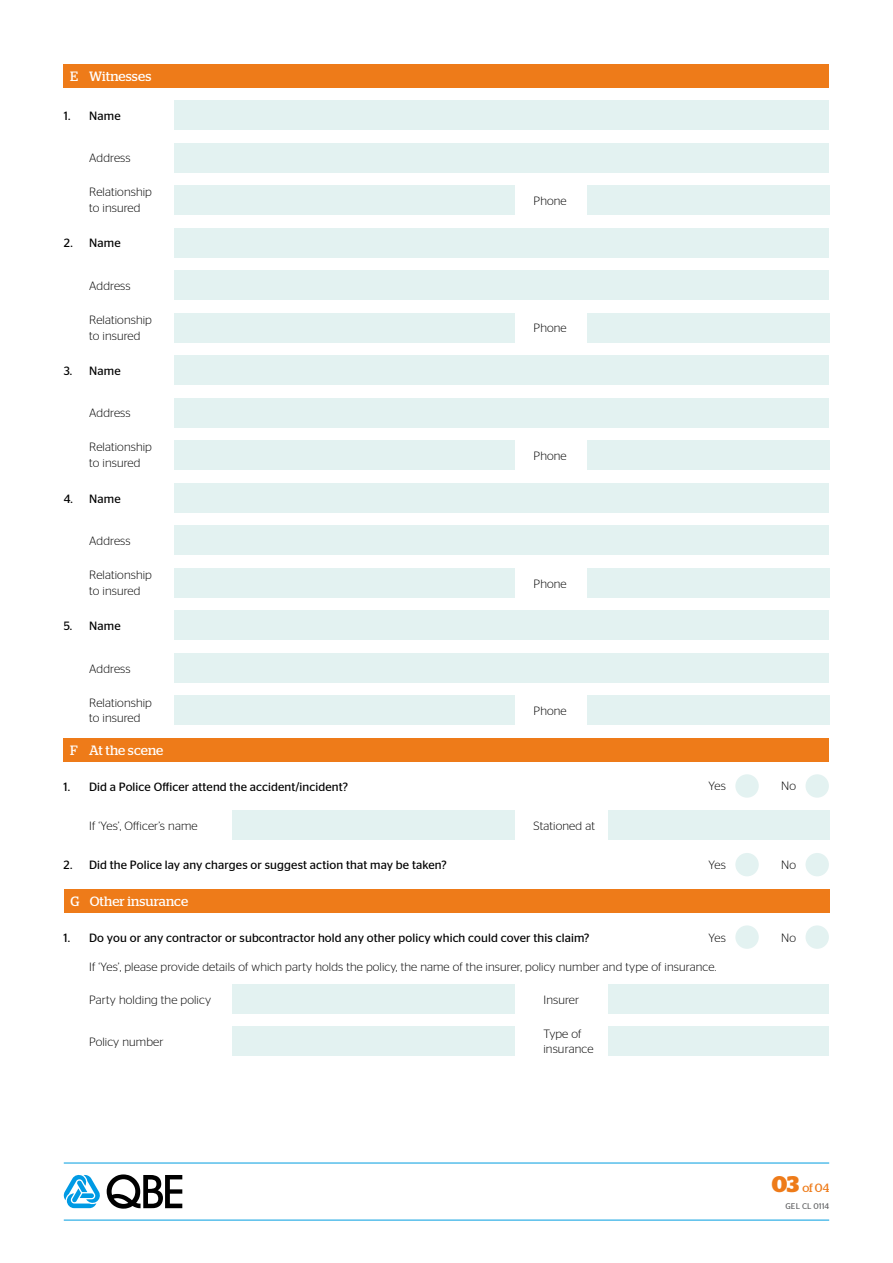
<style>
.page{position:relative;width:893px;height:1263px;background:#fff}
.page>*{position:absolute;margin:0;border:0;box-sizing:border-box;transform-origin:0 0}
.t1{font:13.5px "Stag";letter-spacing:.01em;color:#fff}
.t2{font:300 12px/15.8px "Stag Sans";letter-spacing:.01em;color:#000}
.t3{font:12px "Stag Sans";letter-spacing:.01em;color:#000}
.t4{font:12px "Stag";color:#ee7b19}
.t5{font:8.25px "Stag Sans";letter-spacing:.01em;color:#646567}
.s1{font-weight:700;font-size:22.5px}
</style>
<div class="page">
<hr style="left:64px;top:1220px;width:765px;height:1px;background:#009ee0">
<hr style="left:64px;top:1163px;width:765px;height:1px;background:#009ee0">
<svg style="left:107px;top:1174px;width:75px;height:34px"></svg>
<svg style="left:64px;top:1174px;width:36px;height:34px"></svg>
<div style="left:174px;top:100px;width:655px;height:30px;background:#e3f2f1"></div>
<div style="left:174px;top:228px;width:655px;height:29px;background:#e3f2f1"></div>
<div style="left:174px;top:355px;width:655px;height:30px;background:#e3f2f1"></div>
<div style="left:174px;top:483px;width:655px;height:30px;background:#e3f2f1"></div>
<div style="left:174px;top:610px;width:655px;height:30px;background:#e3f2f1"></div>
<div style="left:174px;top:185px;width:341px;height:30px;background:#e3f2f1"></div>
<div style="left:174px;top:313px;width:341px;height:29px;background:#e3f2f1"></div>
<div style="left:174px;top:440px;width:341px;height:30px;background:#e3f2f1"></div>
<div style="left:174px;top:568px;width:341px;height:30px;background:#e3f2f1"></div>
<div style="left:174px;top:695px;width:341px;height:30px;background:#e3f2f1"></div>
<div style="left:587px;top:185px;width:242px;height:30px;background:#e3f2f1"></div>
<div style="left:587px;top:313px;width:242px;height:29px;background:#e3f2f1"></div>
<div style="left:587px;top:440px;width:242px;height:30px;background:#e3f2f1"></div>
<div style="left:587px;top:568px;width:242px;height:30px;background:#e3f2f1"></div>
<div style="left:587px;top:695px;width:242px;height:30px;background:#e3f2f1"></div>
<div style="left:608px;top:810px;width:221px;height:30px;background:#e3f2f1"></div>
<div style="left:608px;top:984px;width:221px;height:30px;background:#e3f2f1"></div>
<div style="left:608px;top:1026px;width:221px;height:30px;background:#e3f2f1"></div>
<div style="left:174px;top:143px;width:655px;height:29px;background:#e3f2f1"></div>
<div style="left:174px;top:270px;width:655px;height:30px;background:#e3f2f1"></div>
<div style="left:174px;top:398px;width:655px;height:29px;background:#e3f2f1"></div>
<div style="left:174px;top:525px;width:655px;height:30px;background:#e3f2f1"></div>
<div style="left:174px;top:653px;width:655px;height:30px;background:#e3f2f1"></div>
<div style="left:64px;top:64px;width:765px;height:23px;background:#ee7b19"></div>
<div style="left:64px;top:738px;width:765px;height:23px;background:#ee7b19"></div>
<div style="left:805px;top:774px;width:24px;height:24px;background:#e3f2f1;border-radius:50%"></div>
<div style="left:735px;top:774px;width:24px;height:24px;background:#e3f2f1;border-radius:50%"></div>
<div style="left:805px;top:853px;width:24px;height:23px;background:#e3f2f1;border-radius:50%"></div>
<div style="left:735px;top:853px;width:24px;height:23px;background:#e3f2f1;border-radius:50%"></div>
<div style="left:805px;top:925px;width:24px;height:24px;background:#e3f2f1;border-radius:50%"></div>
<div style="left:735px;top:925px;width:24px;height:24px;background:#e3f2f1;border-radius:50%"></div>
<div style="left:232px;top:810px;width:283px;height:30px;background:#e3f2f1"></div>
<div style="left:232px;top:984px;width:283px;height:30px;background:#e3f2f1"></div>
<div style="left:232px;top:1026px;width:283px;height:30px;background:#e3f2f1"></div>
<div style="left:64px;top:889px;width:766px;height:24px;background:#ee7b19"></div>
<p class="t1" style="left:70px;top:68px;width:83px">E Witnesses</p>
<p class="t3" style="left:64px;top:109px;width:58px">1. Name</p>
<p class="t2" style="left:89px;top:150px;width:43px">Address</p>
<p class="t2" style="left:89px;top:184px;width:64px">Relationship to insured</p>
<p class="t3" style="left:64px;top:236px;width:58px">2. Name</p>
<p class="t2" style="left:89px;top:278px;width:43px">Address</p>
<p class="t2" style="left:89px;top:312px;width:64px">Relationship to insured</p>
<p class="t3" style="left:64px;top:364px;width:58px">3. Name</p>
<p class="t2" style="left:89px;top:405px;width:43px">Address</p>
<p class="t2" style="left:89px;top:439px;width:64px">Relationship to insured</p>
<p class="t3" style="left:64px;top:491px;width:58px">4. Name</p>
<p class="t2" style="left:89px;top:533px;width:43px">Address</p>
<p class="t2" style="left:89px;top:567px;width:64px">Relationship to insured</p>
<p class="t3" style="left:64px;top:619px;width:58px">5. Name</p>
<p class="t2" style="left:89px;top:660px;width:43px">Address</p>
<p class="t2" style="left:89px;top:694px;width:64px">Relationship to insured</p>
<p class="t1" style="left:70px;top:743px;width:95px">F At the scene</p>
<p class="t3" style="left:63px;top:780px;width:286px">1. Did a Police Officer attend the accident/incident?</p>
<p class="t2" style="left:89px;top:818px;width:110px">If ‘Yes’, Officer’s name</p>
<p class="t3" style="left:63px;top:858px;width:385px">2. Did the Police lay any charges or suggest action that may be taken?</p>
<p class="t1" style="left:71px;top:894px;width:119px">G Other insurance</p>
<p class="t2" style="left:534px;top:193px;width:35px">Phone</p>
<p class="t2" style="left:534px;top:320px;width:35px">Phone</p>
<p class="t2" style="left:534px;top:448px;width:35px">Phone</p>
<p class="t2" style="left:534px;top:575px;width:35px">Phone</p>
<p class="t2" style="left:534px;top:703px;width:35px">Phone</p>
<p class="t2" style="left:534px;top:818px;width:63px">Stationed at</p>
<p class="t3" style="left:63px;top:931px;width:527px">1. Do you or any contractor or subcontractor hold any other policy which could cover this claim?</p>
<p class="t2" style="left:709px;top:778px;width:19px">Yes</p>
<p class="t2" style="left:781px;top:778px;width:16px">No</p>
<p class="t2" style="left:709px;top:857px;width:19px">Yes</p>
<p class="t2" style="left:781px;top:857px;width:16px">No</p>
<p class="t2" style="left:709px;top:929px;width:19px">Yes</p>
<p class="t2" style="left:781px;top:929px;width:16px">No</p>
<p class="t2" style="left:89px;top:959px;width:629px">If ‘Yes’, please provide details of which party holds the policy, the name of the insurer, policy number and type of insurance.</p>
<p class="t2" style="left:89px;top:991px;width:123px">Party holding the policy</p>
<p class="t2" style="left:89px;top:1034px;width:76px">Policy number</p>
<p class="t2" style="left:543px;top:991px;width:37px">Insurer</p>
<p class="t2" style="left:543px;top:1025px;width:51px">Type of insurance</p>
<p class="t4" style="left:772px;top:1181px;width:59px"><span class="s1">03</span> of 04</p>
<p class="t5" style="left:785px;top:1201px;width:45px">GEL CL 0114</p>
</div>
